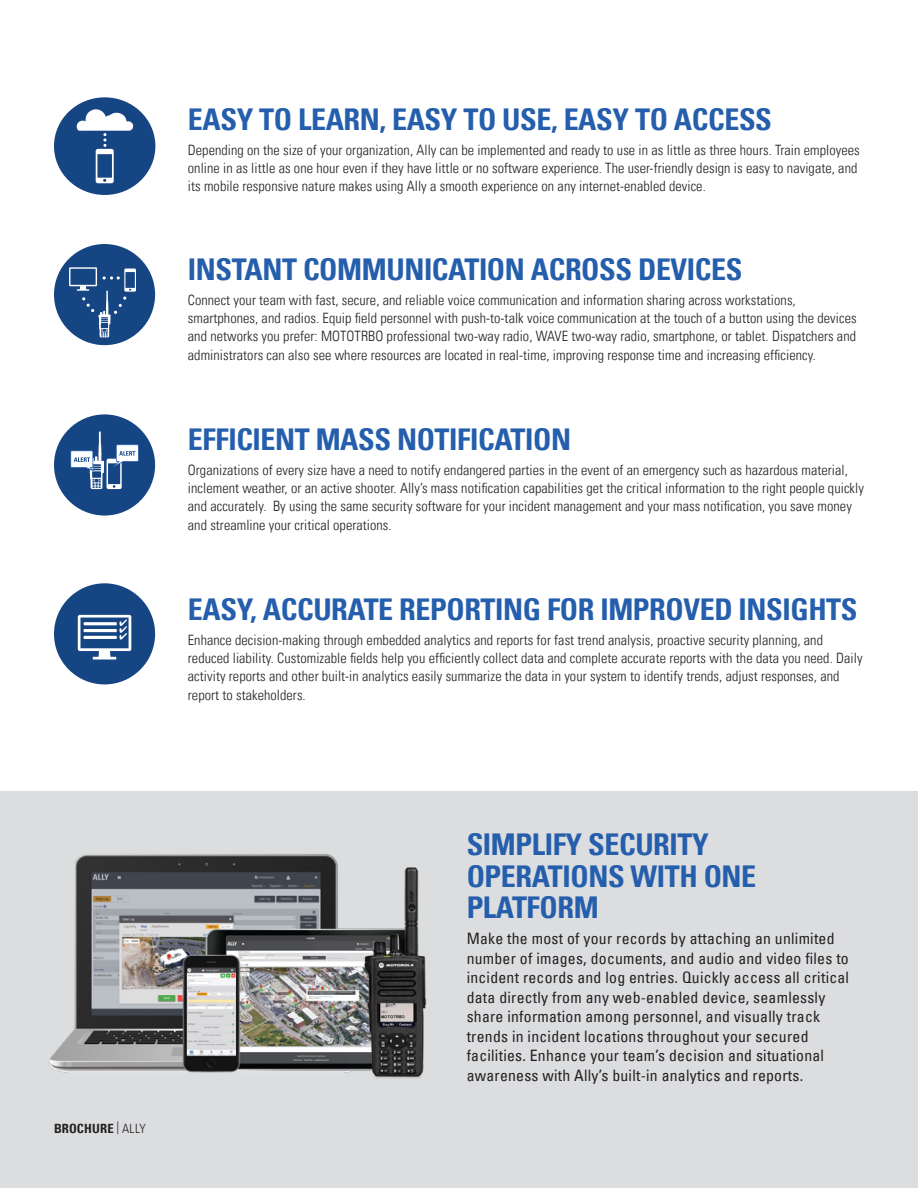
<style>
.page{position:relative;width:918px;height:1188px;background:#fff}
.page>*{position:absolute;margin:0;border:0;box-sizing:border-box;transform-origin:0 0}
.SubHeaders{font:700 condensed 30px/31.5px "Univers LT";letter-spacing:-.015em;color:#245eac}
.Body_Copy{font:700 condensed 30px "Univers LT";letter-spacing:-.015em;color:#245eac}
.t1{font:condensed 15.75px/19.5px "Univers LT";letter-spacing:.015em;color:#231f20}
.Body_Copy-2{font:300 condensed 14.25px/18.3px "Univers LT";letter-spacing:.005em;color:#231f20}
.t2{font:700 condensed 12.75px "Univers LT";letter-spacing:.01em;color:#231f20}
.s1{font-weight:300}
</style>
<div class="page">
<div style="left:0;top:792px;width:918px;height:396px;background:#dcdddf"></div>
<img style="left:49px;top:854px;width:378px;height:225px">
<div style="left:54px;top:97px;width:101px;height:98px;background:#154583;border-radius:50%"></div>
<svg style="left:77px;top:109px;width:56px;height:74px"></svg>
<div style="left:54px;top:414px;width:101px;height:102px;background:#154583;border-radius:50%"></div>
<svg style="left:70px;top:432px;width:69px;height:57px"></svg>
<div style="left:54px;top:583px;width:101px;height:101px;background:#154583;border-radius:50%"></div>
<svg style="left:78px;top:615px;width:53px;height:45px"></svg>
<div style="left:54px;top:244px;width:101px;height:101px;background:#154583;border-radius:50%"></div>
<svg style="left:69px;top:267px;width:67px;height:70px"></svg>
<p class="Body_Copy" style="left:188px;top:101px;width:586px">EASY TO LEARN, EASY TO USE, EASY TO ACCESS</p>
<p class="Body_Copy-2" style="left:188px;top:141px;width:673px">Depending on the size of your organization, Ally can be implemented and ready to use in as little as three hours. Train employees online in as little as one hour even if they have little or no software experience. The user-friendly design is easy to navigate, and its mobile responsive nature makes using Ally a smooth experience on any internet-enabled device.</p>
<p class="Body_Copy" style="left:188px;top:251px;width:556px">INSTANT COMMUNICATION ACROSS DEVICES</p>
<p class="Body_Copy-2" style="left:188px;top:291px;width:670px">Connect your team with fast, secure, and reliable voice communication and information sharing across workstations, smartphones, and radios. Equip field personnel with push-to-talk voice communication at the touch of a button using the devices and networks you prefer: MOTOTRBO professional two-way radio, WAVE two-way radio, smartphone, or tablet. Dispatchers and administrators can also see where resources are located in real-time, improving response time and increasing efficiency.</p>
<p class="SubHeaders" style="left:188px;top:423px;width:385px">EFFICIENT MASS NOTIFICATION</p>
<p class="Body_Copy-2" style="left:188px;top:461px;width:678px">Organizations of every size have a need to notify endangered parties in the event of an emergency such as hazardous material, inclement weather, or an active shooter. Ally’s mass notification capabilities get the critical information to the right people quickly and accurately. By using the same security software for your incident management and your mass notification, you save money and streamline your critical operations.</p>
<p class="SubHeaders" style="left:188px;top:593px;width:671px">EASY, ACCURATE REPORTING FOR IMPROVED INSIGHTS</p>
<p class="Body_Copy-2" style="left:188px;top:631px;width:676px">Enhance decision-making through embedded analytics and reports for fast trend analysis, proactive security planning, and reduced liability. Customizable fields help you efficiently collect data and complete accurate reports with the data you need. Daily activity reports and other built-in analytics easily summarize the data in your system to identify trends, adjust responses, and report to stakeholders.</p>
<p class="t2" style="left:54px;top:1121px;width:93px">BROCHURE <span class="s1">| ALLY</span></p>
<p class="SubHeaders" style="left:467px;top:829px;width:291px">SIMPLIFY SECURITY<br>OPERATIONS WITH ONE<br>PLATFORM</p>
<p class="t1" style="left:467px;top:929px;width:384px">Make the most of your records by attaching an unlimited number of images, documents, and audio and video files to incident records and log entries. Quickly access all critical data directly from any web-enabled device, seamlessly share information among personnel, and visually track trends in incident locations throughout your secured facilities. Enhance your team’s decision and situational awareness with Ally’s built-in analytics and reports.</p>
</div>
